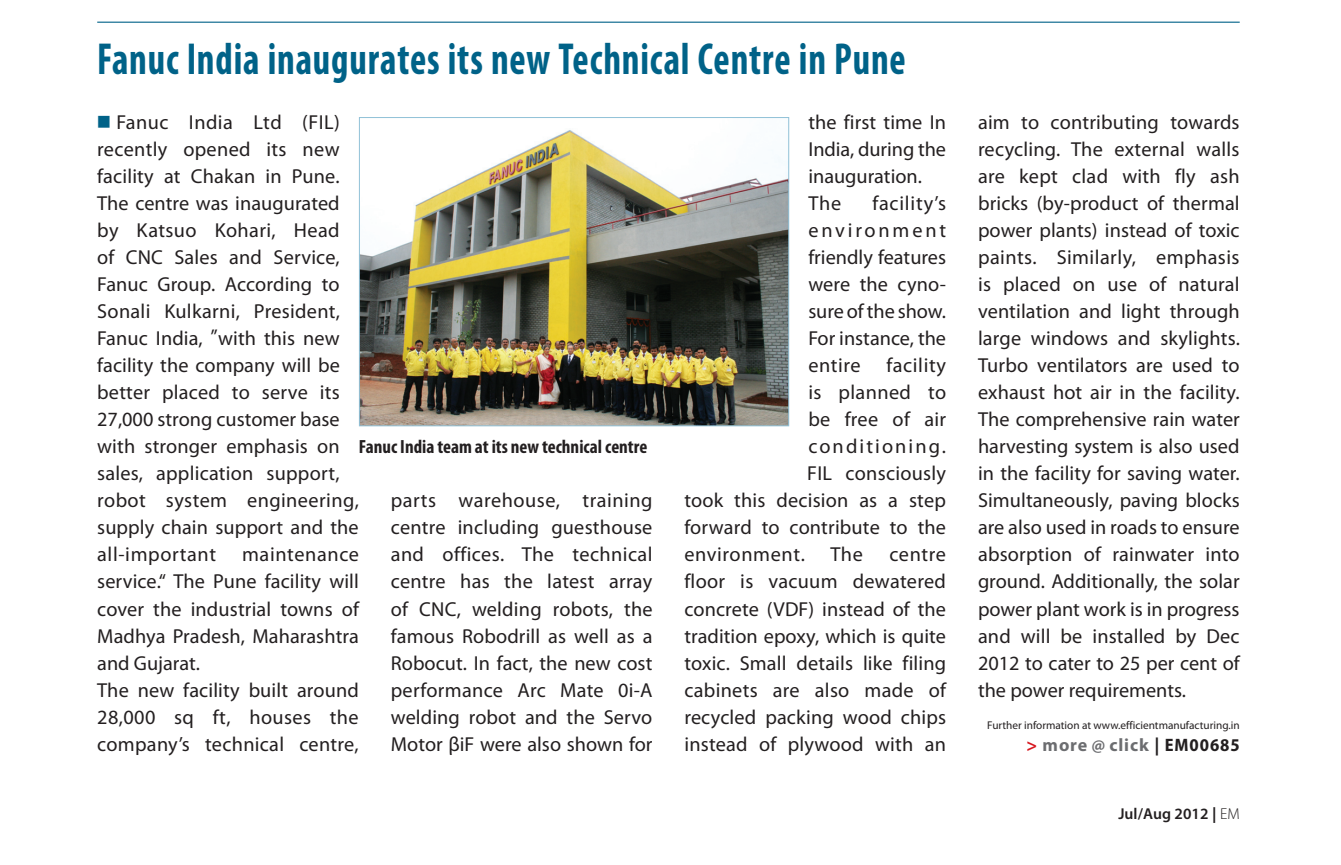
<style>
.page{position:relative;width:1341px;height:865px;background:#fff}
.page>*{position:absolute;margin:0;border:0;box-sizing:border-box;transform-origin:0 0}
.news_body__headline{font:700 condensed 45px "Myriad Pro";letter-spacing:.02em;color:#006288;scale:.86 1}
.news_body{font:20.25px/27px "Myriad Pro";letter-spacing:.005em;color:#231f20;text-align:justify}
.news_body-2{font:20.25px "Myriad Pro";letter-spacing:.03em;color:#231f20}
.news_body-3{font:20.25px "Myriad Pro";letter-spacing:.105em;color:#231f20}
.more_click_nummer{font:700 condensed 19.12px "Myriad Pro";color:#231f20}
.more_click_nummer-2{font:700 18px "Myriad Pro";letter-spacing:.05em;color:#6c6d70}
.t1{font:600 15.75px "Myriad Pro";letter-spacing:.005em;color:#231f20}
.more_click_nummer-3{font:11.25px "Myriad Pro";color:#231f20}
.s1{font-family:"Minion Pro";font-size:40.5px;color:#006288}
.s2{color:#d7171f}
.s3{color:#231f20}
.s4{font-stretch:semi-condensed;color:#231f20}
.s5{font-weight:700}
.s6{font-weight:300}
</style>
<div class="page">
<img style="left:361px;top:130px;width:426px;height:294px">
<div style="left:359px;top:117px;width:430px;height:309px;border:1px solid #91c1d7"></div>
<hr style="left:97px;top:22px;width:1142px;height:1px;background:#006288">
<p class="news_body__headline" style="left:97px;top:34px;width:941px">Fanuc India inaugurates its new Technical Centre in Pune</p>
<p class="news_body" style="left:96px;top:109px;width:245px"><span class="s1">■</span> Fanuc India Ltd (FIL) recently opened its new facility at Chakan in Pune.<br>The centre was inaugurated by Katsuo Kohari, Head of CNC Sales and Service, Fanuc Group. According to Sonali Kulkarni, President, Fanuc India,</p>
<p class="news_body" style="left:211px;top:312px;width:9px">„</p>
<p class="news_body" style="left:97px;top:325px;width:263px;text-align:left;text-indent:121px">with this new facility the company will be better placed to serve its<br>27,000 strong customer base with stronger emphasis on sales, application support, robot system engineering, supply chain support and the all-important</p>
<p class="more_click_nummer" style="left:359px;top:436px;width:290px">Fanuc India team at its new technical centre</p>
<p class="news_body" style="left:391px;top:487px;width:263px">parts warehouse, training centre including guesthouse and offices. The technical centre has the latest array of CNC, welding robots, the famous Robodrill as well as a Robocut. In fact, the new cost performance Arc Mate 0i-A welding robot and the Servo Motor βiF were also shown for</p>
<p class="news_body" style="left:97px;top:541px;width:263px;text-indent:145px">maintenance service.“ The Pune facility will cover the industrial towns of Madhya Pradesh, Maharashtra and Gujarat.</p>
<p class="news_body" style="left:97px;top:676px;width:263px">The new facility built around 28,000 sq ft, houses the company’s technical centre,</p>
<p class="news_body" style="left:808px;top:109px;width:139px">the first time In India, during the inauguration.</p>
<p class="news_body" style="left:808px;top:190px;width:34px">The</p>
<p class="news_body" style="left:808px;top:190px;width:139px;text-indent:64px">facility’s environment friendly features were the cyno&shy;sure of the show.<br>For instance, the entire</p>
<p class="news_body-2" style="left:886px;top:354px;width:61px">facility</p>
<p class="news_body" style="left:808px;top:379px;width:139px">is planned to</p>
<p class="news_body" style="left:808px;top:406px;width:139px">be free of air</p>
<p class="news_body-3" style="left:808px;top:435px;width:139px">conditioning.</p>
<p class="news_body" style="left:807px;top:460px;width:140px">FIL consciously</p>
<p class="news_body" style="left:684px;top:487px;width:263px">took this decision as a step</p>
<p class="news_body" style="left:684px;top:514px;width:263px">forward to contribute to the</p>
<p class="news_body-2" style="left:684px;top:543px;width:122px">environment.</p>
<p class="news_body" style="left:830px;top:541px;width:34px">The</p>
<p class="news_body" style="left:684px;top:541px;width:263px;text-indent:205px">centre floor is vacuum dewatered concrete (VDF) instead of the tradition epoxy, which is quite toxic. Small details like filing cabinets are also made of recycled packing wood chips instead of plywood with an</p>
<p class="news_body" style="left:977px;top:109px;width:263px">aim to contributing towards recycling. The external walls are kept clad with fly ash bricks (by-product of thermal power plants) instead of toxic paints. Similarly, emphasis is placed on use of natural ventilation and light through large windows and skylights.<br>Turbo ventilators are used to exhaust hot air in the facility.<br>The comprehensive rain water harvesting system is also used in the facility for saving water.<br>Simultaneously, paving blocks are also used in roads to ensure absorption of rainwater into ground. Additionally, the solar power plant work is in progress and will be installed by Dec 2012 to cater to 25 per cent of the power requirements.</p>
<p class="more_click_nummer-3" style="left:987px;top:718px;width:254px">Further information at www.efficientmanufacturing.in</p>
<p class="more_click_nummer-2" style="left:1026px;top:734px;width:215px"><span class="s2">&gt;</span> more @ click <span class="s3">|</span> <span class="s4">EM00685</span></p>
<p class="t1" style="left:1118px;top:805px;width:123px">Jul/Aug 2012 <span class="s5">|</span> <span class="s6">EM</span></p>
</div>
